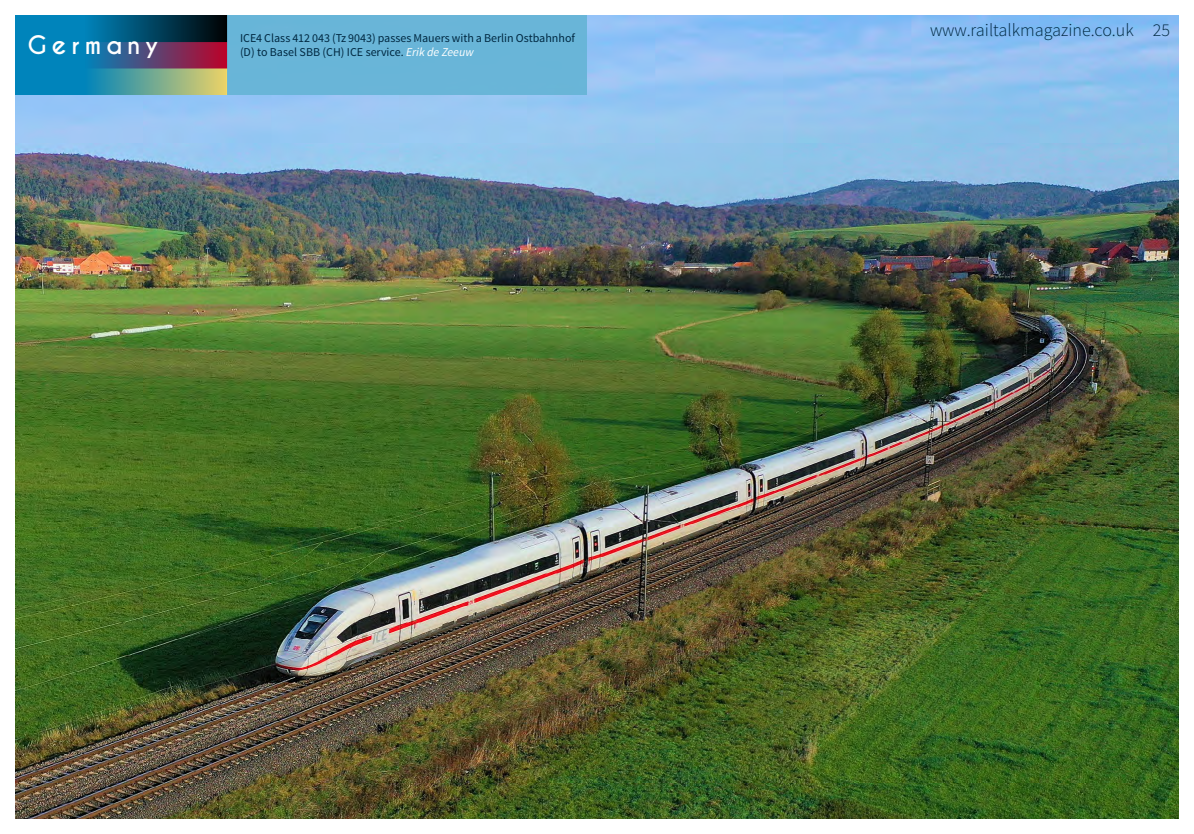
<style>
.page{position:relative;width:1194px;height:834px;background:#fff}
.page>*{position:absolute;margin:0;border:0;box-sizing:border-box;transform-origin:0 0}
.t1{font:700 24px "Caviar Dreams";letter-spacing:.2em;color:#fff}
.t2{font:300 18px "Source Sans Pro";color:#002841}
.t3{font:12px/14.4px "Source Sans Pro";color:#002841}
.s1{font-style:italic;color:#fff}
</style>
<div class="page">
<img style="left:15px;top:15px;width:1164px;height:804px">
<div style="left:15px;top:15px;width:213px;height:80px;background:#0084bb"></div>
<img style="left:91px;top:15px;width:136px;height:80px">
<div style="left:228px;top:15px;width:360px;height:80px;background:#66b5d6"></div>
<h1 class="t1" style="left:28px;top:30px;width:133px">Germany</h1>
<p class="t3" style="left:240px;top:31px;width:337px">ICE4 Class 412 043 (Tz 9043) passes Mauers with a Berlin Ostbahnhof (D) to Basel SBB (CH) ICE service. <span class="s1">Erik de Zeeuw</span></p>
<h2 class="t2" style="left:930px;top:19px;width:242px">www.railtalkmagazine.co.uk 25</h2>
</div>
